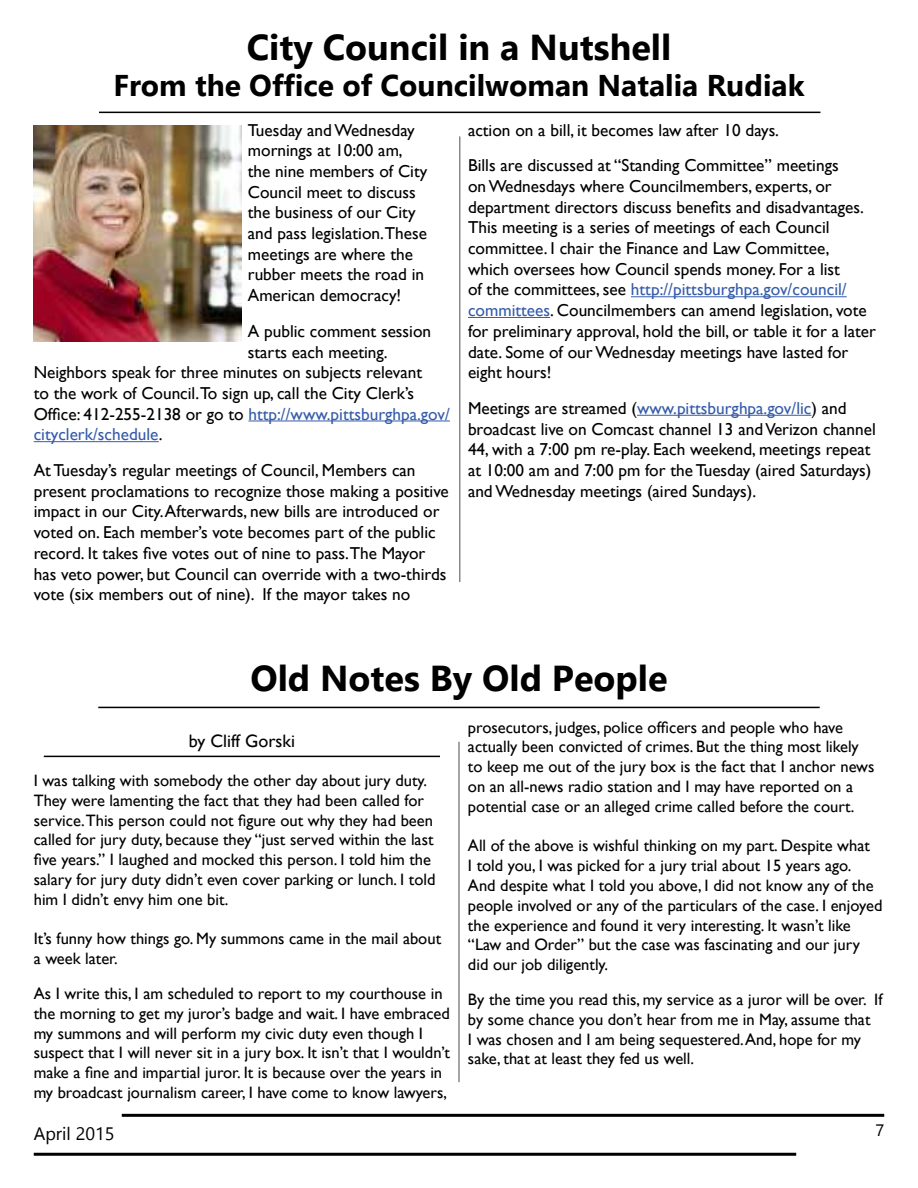
<style>
.page{position:relative;width:918px;height:1188px;background:#fff}
.page>*{position:absolute;margin:0;border:0;box-sizing:border-box;transform-origin:0 0}
.t1{font:700 36px "Gadugi";color:#000}
.t2{font:700 30px "Gadugi";color:#000}
.t3{font:18px "Gill Sans";color:#000}
.t4{font:18px "Gadugi";color:#000}
.t5{font:17.25px/20.7px "Gill Sans";color:#000}
.t6{font:17.25px "Gill Sans";color:#355caa}
.t7{font:16.5px/19.8px "Gill Sans";color:#000}
.t8{font:16.5px "Gadugi";color:#000}
.s1{color:#000}
.s2{color:#355caa}
</style>
<div class="page">
<hr style="left:34px;top:1153px;width:762px;height:3px;background:#000">
<hr style="left:122px;top:1114px;width:762px;height:3px;background:#000">
<hr style="left:99px;top:112px;width:721px;height:1px;background:#000">
<hr style="left:248px;top:421px;width:202px;height:1px;background:#355caa">
<hr style="left:34px;top:441px;width:125px;height:1px;background:#355caa">
<hr style="left:631px;top:296px;width:216px;height:1px;background:#355caa">
<hr style="left:468px;top:317px;width:82px;height:1px;background:#355caa">
<hr style="left:637px;top:415px;width:174px;height:1px;background:#355caa">
<img style="left:34px;top:125px;width:207px;height:216px">
<hr style="left:459px;top:136px;width:1px;height:446px;background:#86888a">
<hr style="left:98px;top:707px;width:722px;height:1px;background:#000">
<hr style="left:44px;top:756px;width:396px;height:1px;background:#000">
<hr style="left:458px;top:742px;width:2px;height:340px;background:#86888a">
<h1 class="t1" style="left:247px;top:26px;width:426px">City Council in a Nutshell</h1>
<h2 class="t2" style="left:113px;top:67px;width:693px">From the Office of Councilwoman Natalia Rudiak</h2>
<p class="t5" style="left:248px;top:120px;width:181px">Tuesday and Wednesday mornings at 10:00 am, the nine members of City<br>Council meet to discuss the business of our City and pass legislation.These meetings are where the rubber meets the road in<br>American democracy!</p>
<p class="t5" style="left:248px;top:321px;width:185px">A public comment session</p>
<p class="t5" style="left:248px;top:342px;width:141px">starts each meeting.</p>
<p class="t5" style="left:34px;top:362px;width:390px">Neighbors speak for three minutes on subjects relevant</p>
<p class="t5" style="left:34px;top:383px;width:382px">to the work of Council.To sign up, call the City Clerk’s</p>
<p class="t6" style="left:34px;top:404px;width:418px"><span class="s1">Office: 412-255-2138 or go to</span> http://www.pittsburghpa.gov/</p>
<p class="t6" style="left:34px;top:425px;width:130px">cityclerk/schedule<span class="s1">.</span></p>
<p class="t5" style="left:34px;top:460px;width:417px">At Tuesday’s regular meetings of Council, Members can present proclamations to recognize those making a positive impact in our City. Afterwards, new bills are introduced or voted on. Each member’s vote becomes part of the public record. It takes five votes out of nine to pass.The Mayor has veto power, but Council can override with a two-thirds vote (six members out of nine). If the mayor takes no</p>
<p class="t5" style="left:468px;top:112px;width:372px;line-height:35.7px">action on a bill, it becomes law after 10 days.<br>Bills are discussed at “Standing Committee” meetings</p>
<p class="t5" style="left:468px;top:176px;width:409px">on Wednesdays where Councilmembers, experts, or department directors discuss benefits and disadvantages.<br>This meeting is a series of meetings of each Council committee. I chair the Finance and Law Committee,<br>which oversees how Council spends money. For a list<br>of the committees, see <span class="s2">http://pittsburghpa.gov/council/ committees</span>. Councilmembers can amend legislation, vote for preliminary approval, hold the bill, or table it for a later date. Some of our Wednesday meetings have lasted for eight hours!</p>
<p class="t5" style="left:468px;top:398px;width:409px">Meetings are streamed (<span class="s2">www.pittsburghpa.gov/lic</span>) and broadcast live on Comcast channel 13 and Verizon channel 44, with a 7:00 pm re-play. Each weekend, meetings repeat at 10:00 am and 7:00 pm for the Tuesday (aired Saturdays) and Wednesday meetings (aired Sundays).</p>
<h1 class="t1" style="left:250px;top:657px;width:419px">Old Notes By Old People</h1>
<p class="t3" style="left:189px;top:730px;width:108px">by Cliff Gorski</p>
<p class="t7" style="left:34px;top:771px;width:403px">I was talking with somebody the other day about jury duty.<br>They were lamenting the fact that they had been called for service.This person could not figure out why they had been called for jury duty, because they “just served within the last five years.” I laughed and mocked this person. I told him the salary for jury duty didn’t even cover parking or lunch. I told him I didn’t envy him one bit.</p>
<p class="t7" style="left:34px;top:929px;width:409px">It’s funny how things go. My summons came in the mail about a week later.</p>
<p class="t7" style="left:34px;top:984px;width:418px">As I write this, I am scheduled to report to my courthouse in the morning to get my juror’s badge and wait. I have embraced my summons and will perform my civic duty even though I suspect that I will never sit in a jury box. It isn’t that I wouldn’t make a fine and impartial juror. It is because over the years in my broadcast journalism career, I have come to know lawyers,</p>
<p class="t7" style="left:468px;top:717px;width:408px">prosecutors, judges, police officers and people who have actually been convicted of crimes. But the thing most likely to keep me out of the jury box is the fact that I anchor news on an all-news radio station and I may have reported on a potential case or an alleged crime called before the court.</p>
<p class="t7" style="left:468px;top:836px;width:416px">All of the above is wishful thinking on my part. Despite what<br>I told you, I was picked for a jury trial about 15 years ago.<br>And despite what I told you above, I did not know any of the people involved or any of the particulars of the case. I enjoyed the experience and found it very interesting. It wasn’t like “Law and Order” but the case was fascinating and our jury did our job diligently.</p>
<p class="t7" style="left:468px;top:990px;width:416px">By the time you read this, my service as a juror will be over. If by some chance you don’t hear from me in May, assume that<br>I was chosen and I am being sequestered. And, hope for my sake, that at least they fed us well.</p>
<p class="t4" style="left:34px;top:1123px;width:82px">April 2015</p>
<p class="t8" style="left:875px;top:1120px;width:10px">7</p>
</div>
